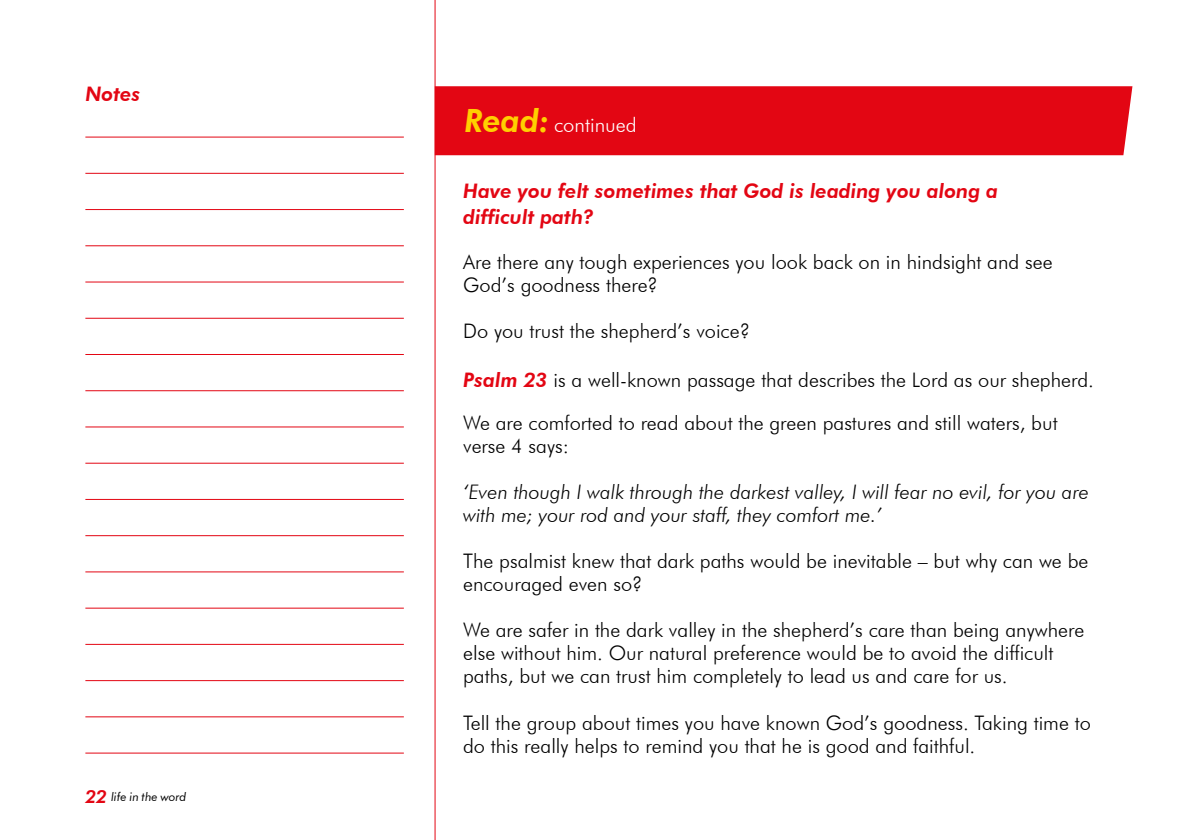
<style>
.page{position:relative;width:1191px;height:840px;background:#fff}
.page>*{position:absolute;margin:0;border:0;box-sizing:border-box;transform-origin:0 0}
.t1{font:300 20.2px "Futura BT";color:#fff}
.t2{font:300 20px/23px "Futura BT";color:#000}
.t3{font:italic 300 20px/23px "Futura BT";color:#000}
.t4{font:italic 800 20px/26px "Futura BT";color:#e30613}
.t5{font:italic 12px "Futura BT";color:#000}
.s1{font-weight:800;font-size:18px;color:#e30613}
.s2{font-weight:800;font-style:italic;font-size:32px;color:#ffd000}
.s3{font-weight:800;font-style:italic;color:#e30613}
</style>
<div class="page">
<svg style="left:85px;top:0;width:350px;height:839px"></svg>
<hr style="left:85px;top:137px;width:319px;height:1px;background:#e30613">
<hr style="left:85px;top:173px;width:319px;height:1px;background:#e30613">
<hr style="left:85px;top:209px;width:319px;height:1px;background:#e30613">
<hr style="left:85px;top:245px;width:319px;height:1px;background:#e30613">
<hr style="left:85px;top:281px;width:319px;height:1px;background:#e30613">
<hr style="left:85px;top:318px;width:319px;height:1px;background:#e30613">
<hr style="left:85px;top:354px;width:319px;height:1px;background:#e30613">
<hr style="left:85px;top:390px;width:319px;height:1px;background:#e30613">
<hr style="left:85px;top:426px;width:319px;height:1px;background:#e30613">
<hr style="left:85px;top:462px;width:319px;height:1px;background:#e30613">
<hr style="left:85px;top:499px;width:319px;height:1px;background:#e30613">
<hr style="left:85px;top:535px;width:319px;height:1px;background:#e30613">
<hr style="left:85px;top:571px;width:319px;height:1px;background:#e30613">
<hr style="left:85px;top:607px;width:319px;height:1px;background:#e30613">
<hr style="left:85px;top:643px;width:319px;height:1px;background:#e30613">
<hr style="left:85px;top:680px;width:319px;height:1px;background:#e30613">
<hr style="left:85px;top:716px;width:319px;height:1px;background:#e30613">
<hr style="left:85px;top:752px;width:319px;height:1px;background:#e30613">
<div style="left:435px;top:86px;width:697px;height:69px;background:#e30613"></div>
<div style="left:85px;top:782px;width:310px;height:25px;background:#fff"></div>
<p class="t4" style="left:85px;top:80px;width:57px">Notes</p>
<p class="t5" style="left:85px;top:788px;width:103px"><span class="s1">22</span> life in the word</p>
<p class="t1" style="left:464px;top:112px;width:174px"><span class="s2">Read:</span> continued</p>
<p class="t4" style="left:463px;top:178px;width:536px">Have you felt sometimes that God is leading you along a difficult path?</p>
<p class="t2" style="left:463px;top:250px;width:591px">Are there any tough experiences you look back on in hindsight and see<br>God’s goodness there?</p>
<p class="t2" style="left:463px;top:319px;width:288px">Do you trust the shepherd’s voice?</p>
<p class="t2" style="left:463px;top:358px;width:632px;line-height:43px"><span class="s3">Psalm 23</span> is a well-known passage that describes the Lord as our shepherd.<br>We are comforted to read about the green pastures and still waters, but</p>
<p class="t2" style="left:463px;top:434px;width:107px">verse 4 says:</p>
<p class="t3" style="left:463px;top:480px;width:627px">‘Even though I walk through the darkest valley, I will fear no evil, for you are with me; your rod and your staff, they comfort me.’</p>
<p class="t2" style="left:463px;top:549px;width:627px">The psalmist knew that dark paths would be inevitable – but why can we be encouraged even so?</p>
<p class="t2" style="left:463px;top:618px;width:622px">We are safer in the dark valley in the shepherd’s care than being anywhere else without him. Our natural preference would be to avoid the difficult paths, but we can trust him completely to lead us and care for us.</p>
<p class="t2" style="left:463px;top:710px;width:629px">Tell the group about times you have known God’s goodness. Taking time to do this really helps to remind you that he is good and faithful.</p>
</div>
